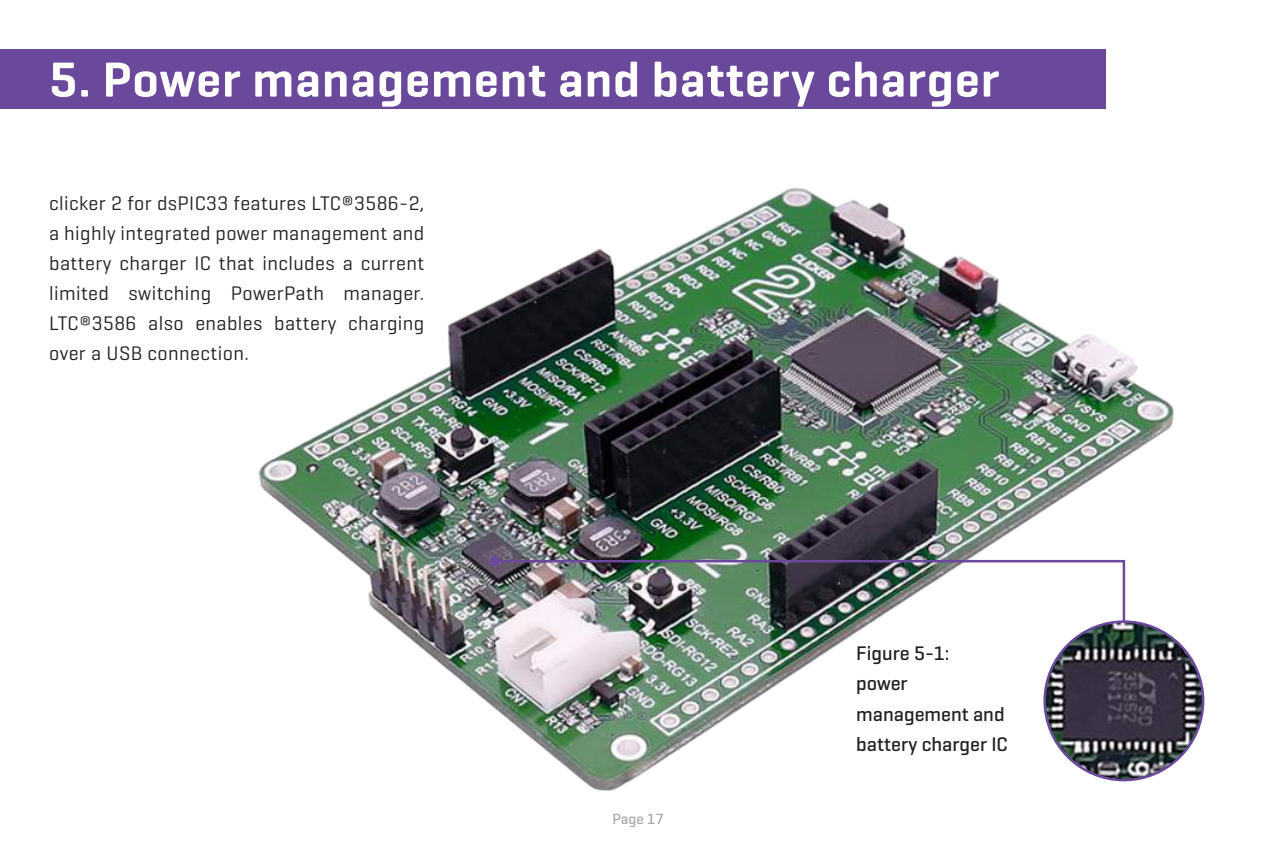
<style>
.page{position:relative;width:1276px;height:851px;background:#fff}
.page>*{position:absolute;margin:0;border:0;box-sizing:border-box;transform-origin:0 0}
.t1{font:600 50px "Geogrotesque";letter-spacing:.02em;color:#fff}
.t2{font:20px/30px "Geogrotesque";letter-spacing:.02em;color:#221f1f;text-align:justify}
.t3{font:500 20px/30px "Geogrotesque";color:#221f1f}
.t4{font:500 15px "Geogrotesque";color:#a7a9ab}
</style>
<div class="page">
<img style="left:258px;top:187px;width:947px;height:604px">
<div style="left:0;top:50px;width:1106px;height:59px;background:#6a499d"></div>
<img style="left:492px;top:558px;width:634px;height:145px">
<div style="left:490px;top:556px;width:10px;height:10px;background:#6a499d;border-radius:50%"></div>
<img style="left:1044px;top:621px;width:159px;height:159px;border-radius:79px">
<div style="left:1043px;top:620px;width:161px;height:161px;border:3px solid #6a499d;border-radius:50%"></div>
<h1 class="t1" style="left:49px;top:61px;width:951px">5. Power management and battery charger</h1>
<p class="t2" style="left:49px;top:190px;width:377px">clicker 2 for dsPIC33 features LTC®3586-2, a highly integrated power management and battery charger IC that includes a current limited switching PowerPath manager.<br>LTC®3586 also enables battery charging over a USB connection.</p>
<p class="t4" style="left:612px;top:813px;width:53px">Page 17</p>
<p class="t3" style="left:856px;top:640px;width:153px">Figure 5-1:<br>power management and battery charger IC</p>
</div>
